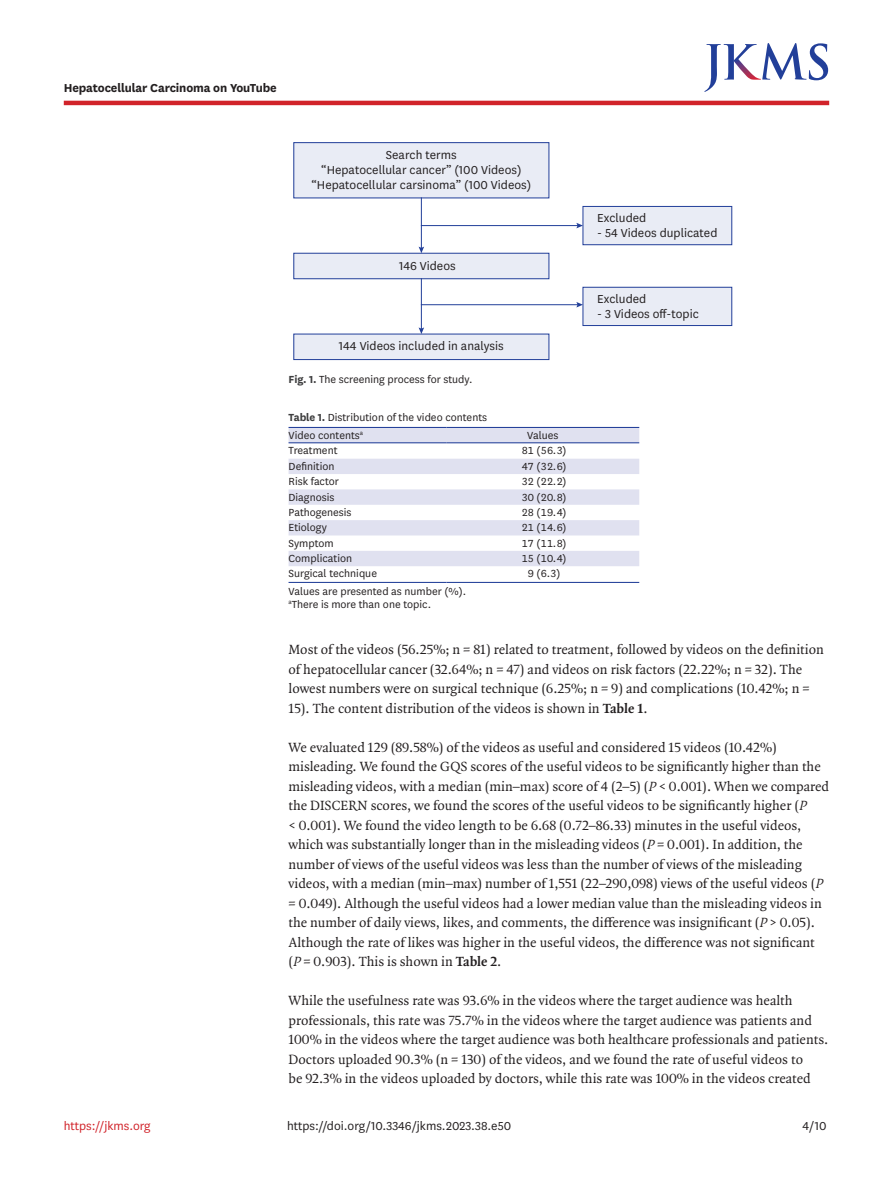
<style>
.page{position:relative;width:893px;height:1191px;background:#fff}
.page>*{position:absolute;margin:0;border:0;box-sizing:border-box;transform-origin:0 0}
.body_p{font:14.25px/19.5px "Quadraat OT";color:#231f20}
.doi_running_footer{font:13.5px/15px "National";color:#231f20;text-align:center}
.alt-title-type{font:700 13.5px "National";letter-spacing:-.01em;color:#231f20}
.t1{font:13.5px "National";color:#d1232a}
.tbody_entry{font:12px "National";color:#231f20}
.table-wrap_caption{font:12px "National";color:#231f20}
.fig_caption{font:12px "National";color:#231f20}
.table-wrap-foot_p_fi{font:12px "National";color:#231f20}
.table-wrap-foot_p{font:12px "National";color:#231f20}
.thead_entry{font:12px "National";color:#231f20}
.s1{font-weight:700;color:#3e3e3f}
.s2{font-weight:700}
.s3{font-style:italic}
</style>
<div class="page">
<hr style="left:64px;top:101px;width:765px;height:4px;background:#d1232a">
<svg style="left:704px;top:43px;width:124px;height:49px"></svg>
<hr style="left:421px;top:198px;width:1px;height:51px;background:#223f99">
<svg style="left:419px;top:247px;width:5px;height:6px"></svg>
<hr style="left:421px;top:279px;width:1px;height:50px;background:#223f99">
<svg style="left:419px;top:327px;width:5px;height:7px"></svg>
<hr style="left:421px;top:304px;width:157px;height:1px;background:#223f99">
<svg style="left:576px;top:302px;width:7px;height:5px"></svg>
<hr style="left:421px;top:225px;width:157px;height:1px;background:#223f99">
<svg style="left:576px;top:223px;width:7px;height:5px"></svg>
<div style="left:583px;top:206px;width:149px;height:39px;background:#e9ecf5"></div>
<div style="left:583px;top:206px;width:149px;height:39px;border:1px solid #223f99"></div>
<div style="left:583px;top:287px;width:149px;height:38px;background:#e9ecf5"></div>
<div style="left:583px;top:287px;width:149px;height:39px;border:1px solid #223f99"></div>
<div style="left:294px;top:143px;width:255px;height:55px;background:#e9ecf5"></div>
<div style="left:293px;top:142px;width:256px;height:56px;border:1px solid #223f99"></div>
<div style="left:294px;top:253px;width:255px;height:26px;background:#e9ecf5"></div>
<div style="left:293px;top:253px;width:256px;height:26px;border:1px solid #223f99"></div>
<div style="left:294px;top:334px;width:255px;height:25px;background:#e9ecf5"></div>
<div style="left:293px;top:334px;width:256px;height:26px;border:1px solid #223f99"></div>
<svg style="left:289px;top:428px;width:350px;height:138px;fill:#e0e1f0"></svg>
<hr style="left:289px;top:427px;width:157px;height:1px;background:#223f99">
<hr style="left:446px;top:427px;width:193px;height:1px;background:#223f99">
<hr style="left:289px;top:442px;width:157px;height:1px;background:#223f99">
<hr style="left:446px;top:442px;width:193px;height:1px;background:#223f99">
<hr style="left:289px;top:582px;width:157px;height:1px;background:#223f99">
<hr style="left:446px;top:582px;width:193px;height:1px;background:#223f99">
<p class="alt-title-type" style="left:64px;top:78px;width:215px">Hepatocellular Carcinoma on YouTube</p>
<p class="doi_running_footer" style="left:312px;top:147px;width:221px">Search terms<br>“Hepatocellular cancer” (100 Videos) “Hepatocellular carsinoma” (100 Videos)</p>
<p class="doi_running_footer" style="left:399px;top:257px;width:58px">146 Videos</p>
<p class="doi_running_footer" style="left:339px;top:338px;width:166px">144 Videos included in analysis</p>
<p class="fig_caption" style="left:289px;top:371px;width:185px"><span class="s1">Fig. 1.</span> The screening process for study.</p>
<p class="table-wrap_caption" style="left:289px;top:409px;width:200px"><span class="s1">Table 1.</span> Distribution of the video contents</p>
<p class="thead_entry" style="left:289px;top:427px;width:76px">Video contents<sup>a</sup></p>
<p class="thead_entry" style="left:527px;top:427px;width:33px">Values</p>
<p class="tbody_entry" style="left:289px;top:443px;width:50px">Treatment</p>
<p class="tbody_entry" style="left:521px;top:443px;width:47px">81 (56.3)</p>
<p class="tbody_entry" style="left:289px;top:458px;width:47px">Definition</p>
<p class="tbody_entry" style="left:521px;top:458px;width:47px">47 (32.6)</p>
<p class="tbody_entry" style="left:289px;top:473px;width:52px">Risk factor</p>
<p class="tbody_entry" style="left:521px;top:473px;width:47px">32 (22.2)</p>
<p class="tbody_entry" style="left:289px;top:489px;width:47px">Diagnosis</p>
<p class="tbody_entry" style="left:521px;top:489px;width:47px">30 (20.8)</p>
<p class="tbody_entry" style="left:289px;top:504px;width:64px">Pathogenesis</p>
<p class="tbody_entry" style="left:521px;top:504px;width:47px">28 (19.4)</p>
<p class="tbody_entry" style="left:289px;top:520px;width:40px">Etiology</p>
<p class="tbody_entry" style="left:521px;top:520px;width:47px">21 (14.6)</p>
<p class="tbody_entry" style="left:289px;top:535px;width:47px">Symptom</p>
<p class="tbody_entry" style="left:521px;top:535px;width:47px">17 (11.8)</p>
<p class="tbody_entry" style="left:289px;top:550px;width:65px">Complication</p>
<p class="tbody_entry" style="left:521px;top:550px;width:47px">15 (10.4)</p>
<p class="tbody_entry" style="left:289px;top:566px;width:90px">Surgical technique</p>
<p class="tbody_entry" style="left:528px;top:566px;width:34px">9 (6.3)</p>
<p class="table-wrap-foot_p_fi" style="left:289px;top:583px;width:179px">Values are presented as number (%).</p>
<p class="table-wrap-foot_p" style="left:289px;top:597px;width:144px"><sup>a</sup>There is more than one topic.</p>
<p class="doi_running_footer" style="left:597px;top:209px;width:51px">Excluded</p>
<p class="doi_running_footer" style="left:597px;top:224px;width:122px">- 54 Videos duplicated</p>
<p class="doi_running_footer" style="left:597px;top:290px;width:51px">Excluded</p>
<p class="doi_running_footer" style="left:597px;top:305px;width:103px">- 3 Videos off-topic</p>
<p class="body_p" style="left:289px;top:640px;width:537px">Most of the videos (56.25%; n = 81) related to treatment, followed by videos on the definition of hepatocellular cancer (32.64%; n = 47) and videos on risk factors (22.22%; n = 32). The lowest numbers were on surgical technique (6.25%; n = 9) and complications (10.42%; n = 15). The content distribution of the videos is shown in <span class="s2">Table 1</span>.</p>
<p class="body_p" style="left:289px;top:737px;width:542px">We evaluated 129 (89.58%) of the videos as useful and considered 15 videos (10.42%) misleading. We found the GQS scores of the useful videos to be significantly higher than the misleading videos, with a median (min–max) score of 4 (2–5) (<span class="s3">P</span> &lt; 0.001). When we compared the DISCERN scores, we found the scores of the useful videos to be significantly higher (<span class="s3">P<br></span>&lt; 0.001). We found the video length to be 6.68 (0.72–86.33) minutes in the useful videos, which was substantially longer than in the misleading videos (<span class="s3">P</span> = 0.001). In addition, the number of views of the useful videos was less than the number of views of the misleading videos, with a median (min–max) number of 1,551 (22–290,098) views of the useful videos (<span class="s3">P </span>= 0.049). Although the useful videos had a lower median value than the misleading videos in the number of daily views, likes, and comments, the difference was insignificant (<span class="s3">P</span> &gt; 0.05).<br>Although the rate of likes was higher in the useful videos, the difference was not significant (<span class="s3">P</span> = 0.903). This is shown in <span class="s2">Table 2</span>.</p>
<p class="body_p" style="left:289px;top:991px;width:541px">While the usefulness rate was 93.6% in the videos where the target audience was health professionals, this rate was 75.7% in the videos where the target audience was patients and 100% in the videos where the target audience was both healthcare professionals and patients.<br>Doctors uploaded 90.3% (n = 130) of the videos, and we found the rate of useful videos to<br>be 92.3% in the videos uploaded by doctors, while this rate was 100% in the videos created</p>
<p class="doi_running_footer" style="left:803px;top:1117px;width:26px">4/10</p>
<p class="t1" style="left:64px;top:1116px;width:88px">https://jkms.org</p>
<p class="doi_running_footer" style="left:287px;top:1117px;width:226px">https://doi.org/10.3346/jkms.2023.38.e50</p>
</div>
